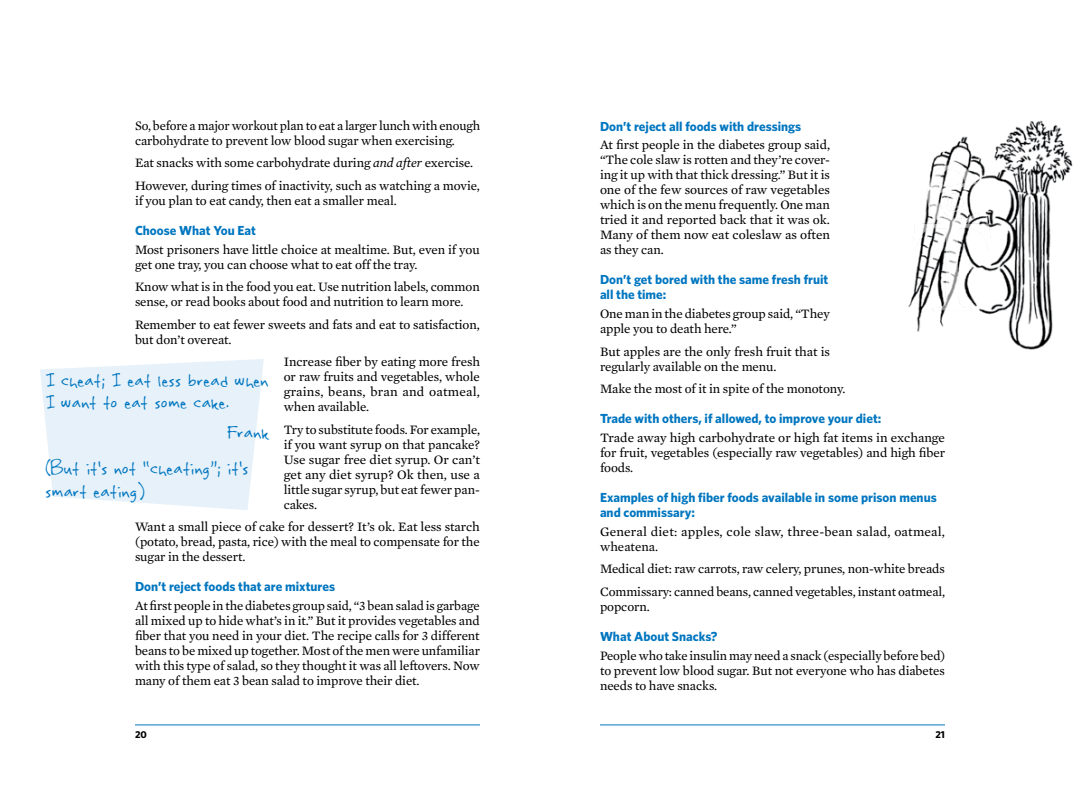
<style>
.page{position:relative;width:1080px;height:788px;background:#fff}
.page>*{position:absolute;margin:0;border:0;box-sizing:border-box;transform-origin:0 0}
.t1{font:22.5px/22.5px "Rabiohead";color:#0076c0}
.t2{font:13.12px/15px "Mercury Text G2";letter-spacing:-.005em;color:#000}
.t3{font:700 13.12px/15px "Whitney";color:#0076c0}
.t4{font:13.12px/15px "Mercury Text G2";letter-spacing:.015em;color:#000}
.t5{font:700 10px "Whitney";color:#000}
.s1{font-style:italic}
</style>
<div class="page">
<hr style="left:135px;top:724px;width:345px;height:1px;background:#0076c0">
<hr style="left:600px;top:724px;width:345px;height:1px;background:#0076c0">
<img style="left:917px;top:120px;width:156px;height:230px">
<img style="left:908px;top:154px;width:95px;height:168px">
<svg style="left:40px;top:359px;width:224px;height:151px;background:#e9f2f9"></svg>
<p class="t2" style="left:135px;top:118px;width:347px">So, before a major workout plan to eat a larger lunch with enough carbohydrate to prevent low blood sugar when exercising.</p>
<p class="t2" style="left:135px;top:152px;width:346px;line-height:22.5px">Eat snacks with some carbohydrate during <span class="s1">and after</span> exercise.<br>However, during times of inactivity, such as watching a movie,</p>
<p class="t2" style="left:135px;top:193px;width:263px">if you plan to eat candy, then eat a smaller meal.</p>
<p class="t3" style="left:135px;top:222px;width:122px">Choose What You Eat</p>
<p class="t2" style="left:135px;top:242px;width:346px">Most prisoners have little choice at mealtime. But, even if you get one tray, you can choose what to eat off the tray.</p>
<p class="t2" style="left:135px;top:279px;width:346px">Know what is in the food you eat. Use nutrition labels, common sense, or read books about food and nutrition to learn more.</p>
<p class="t2" style="left:135px;top:317px;width:346px">Remember to eat fewer sweets and fats and eat to satisfaction, but don’t overeat.</p>
<p class="t2" style="left:284px;top:354px;width:198px;text-align:justify">Increase fiber by eating more fresh or raw fruits and vegetables, whole grains, beans, bran and oatmeal, when available.</p>
<p class="t2" style="left:284px;top:422px;width:198px;text-align:justify">Try to substitute foods. For example, if you want syrup on that pancake?<br>Use sugar free diet syrup. Or can’t get any diet syrup? Ok then, use a little sugar syrup, but eat fewer pan&shy;cakes.</p>
<p class="t2" style="left:135px;top:519px;width:346px;text-align:justify">Want a small piece of cake for dessert? It’s ok. Eat less starch (potato, bread, pasta, rice) with the meal to compensate for the sugar in the dessert.</p>
<p class="t3" style="left:135px;top:578px;width:202px">Don’t reject foods that are mixtures</p>
<p class="t2" style="left:135px;top:598px;width:347px;text-align:justify">At first people in the diabetes group said, “3 bean salad is garbage all mixed up to hide what’s in it.” But it provides vegetables and fiber that you need in your diet. The recipe calls for 3 different beans to be mixed up together. Most of the men were unfamiliar with this type of salad, so they thought it was all leftovers. Now many of them eat 3 bean salad to improve their diet.</p>
<h1 class="t1" style="left:45px;top:368px;width:225px">I cheat; I eat less bread when<br>I want to eat some cake.</h1>
<h1 class="t1" style="left:45px;top:414px;width:225px;line-height:36.2px;text-indent:182px">Frank (But it’s not “cheating”; it’s</h1>
<h1 class="t1" style="left:45px;top:479px;width:102px">smart eating)</h1>
<p class="t3" style="left:600px;top:118px;width:203px">Don’t reject all foods with dressings</p>
<p class="t2" style="left:600px;top:137px;width:232px;text-align:justify">At first people in the diabetes group said, “The cole slaw is rotten and they’re cover&shy;ing it up with that thick dressing.” But it is one of the few sources of raw vegetables which is on the menu frequently. One man tried it and reported back that it was ok.<br>Many of them now eat coleslaw as often as they can.</p>
<p class="t3" style="left:600px;top:272px;width:230px">Don’t get bored with the same fresh fruit all the time:</p>
<p class="t2" style="left:600px;top:306px;width:231px">One man in the diabetes group said, “They apple you to death here.”</p>
<p class="t2" style="left:600px;top:344px;width:232px">But apples are the only fresh fruit that is regularly available on the menu.</p>
<p class="t2" style="left:600px;top:381px;width:247px">Make the most of it in spite of the monotony.</p>
<p class="t3" style="left:600px;top:411px;width:283px">Trade with others, if allowed, to improve your diet:</p>
<p class="t2" style="left:600px;top:430px;width:347px;text-align:justify">Trade away high carbohydrate or high fat items in exchange for fruit, vegetables (especially raw vegetables) and high fiber foods.</p>
<p class="t3" style="left:600px;top:489px;width:338px">Examples of high fiber foods available in some prison menus and commissary:</p>
<p class="t4" style="left:600px;top:524px;width:347px">General diet: apples, cole slaw, three-bean salad, oatmeal, wheatena.</p>
<p class="t2" style="left:600px;top:557px;width:347px;line-height:22.5px">Medical diet: raw carrots, raw celery, prunes, non-white breads<br>Commissary: canned beans, canned vegetables, instant oatmeal,</p>
<p class="t2" style="left:600px;top:599px;width:51px">popcorn.</p>
<p class="t3" style="left:600px;top:628px;width:119px">What About Snacks?</p>
<p class="t2" style="left:600px;top:647px;width:347px;text-align:justify">People who take insulin may need a snack (especially before bed) to prevent low blood sugar. But not everyone who has diabetes needs to have snacks.</p>
<p class="t5" style="left:135px;top:728px;width:13px">20</p>
<p class="t5" style="left:935px;top:728px;width:11px">21</p>
</div>
